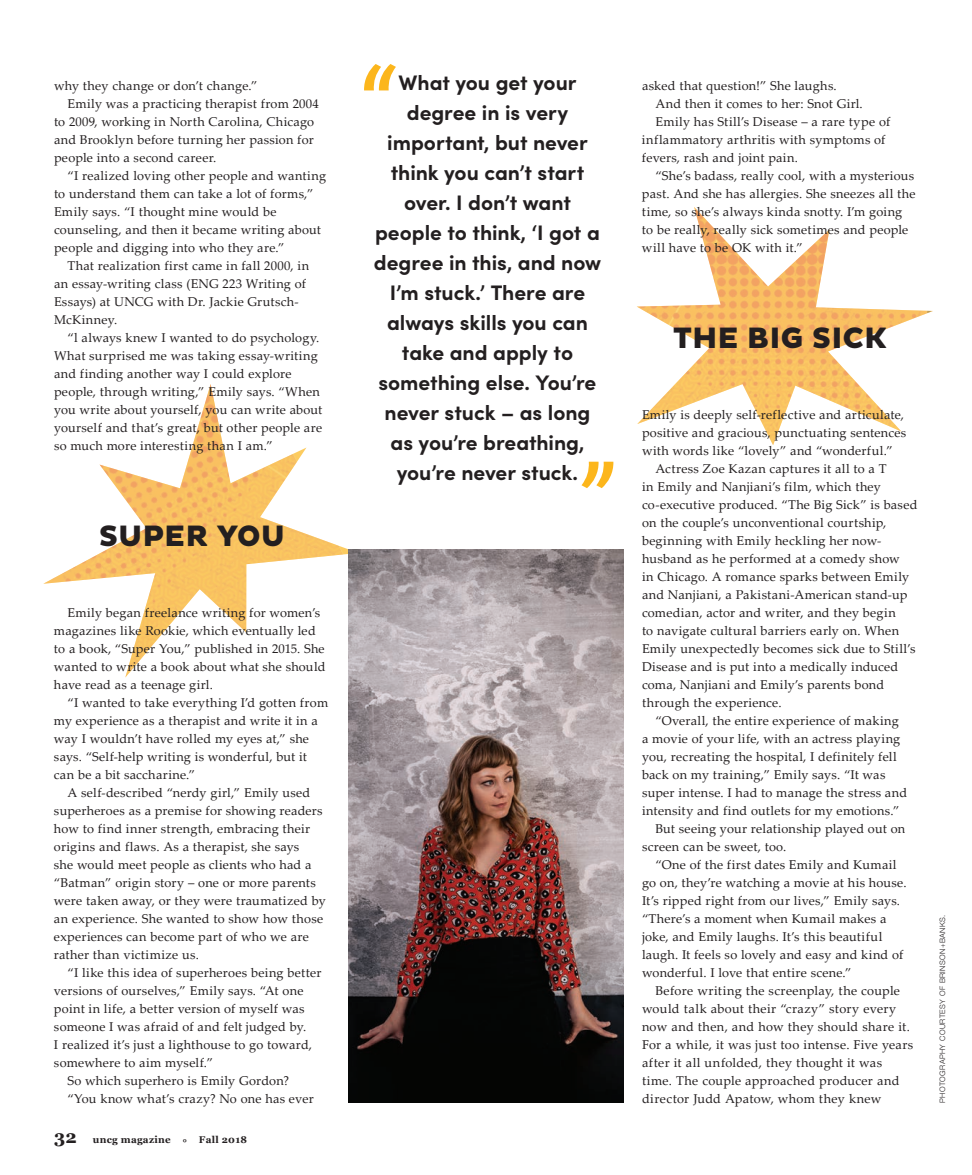
<style>
.page{position:relative;width:972px;height:1175px;background:#fff}
.page>*{position:absolute;margin:0;border:0;box-sizing:border-box;transform-origin:0 0}
.hel_body{font:700 90px "Sofia Pro";color:#fcb61c}
.dept_head_Georgia{font:800 30px "Pluto Sans";letter-spacing:.02em;color:#231f20}
.hel_body-2{font:700 21px/30px "Sofia Pro";letter-spacing:-.005em;color:#231f20;text-align:center}
.t1{font:700 18px "Georgia";color:#231f20}
.body{font:12.75px/18px "Palatino Linotype";letter-spacing:.02em;color:#231f20}
.t2{font:700 9.75px "Georgia";letter-spacing:.025em;color:#231f20}
.cutlines{font:300 7.5px "Helvetica Neue";letter-spacing:.05em;color:#231f20}
</style>
<div class="page">
<img style="left:637px;top:207px;width:296px;height:238px">
<img style="left:43px;top:384px;width:305px;height:293px">
<img style="left:348px;top:549px;width:276px;height:553px">
<p class="body" style="left:54px;top:76px;width:205px">why they change or don’t change.”</p>
<p class="body" style="left:54px;top:94px;width:266px;text-indent:14px">Emily was a practicing therapist from 2004 to 2009, working in North Carolina, Chicago and Brooklyn before turning her passion for people into a second career.</p>
<p class="body" style="left:54px;top:166px;width:274px;text-indent:14px">“I realized loving other people and wanting to understand them can take a lot of forms,” Emily says. “I thought mine would be counseling, and then it became writing about people and digging into who they are.”</p>
<p class="body" style="left:54px;top:256px;width:257px;text-indent:14px">That realization first came in fall 2000, in an essay-writing class (ENG 223 Writing of Essays) at UNCG with Dr. Jackie Grutsch-McKinney.</p>
<p class="body" style="left:54px;top:328px;width:270px;text-indent:14px">“l always knew I wanted to do psychology.<br>What surprised me was taking essay-writing and finding another way I could explore people, through writing,” Emily says. “When you write about yourself, you can write about yourself and that’s great, but other people are so much more interesting than I am.”</p>
<p class="dept_head_Georgia" style="left:99px;top:519px;width:187px">SUPER YOU</p>
<p class="body" style="left:54px;top:603px;width:273px;text-indent:14px">Emily began freelance writing for women’s magazines like Rookie, which eventually led to a book, “Super You,” published in 2015. She wanted to write a book about what she should have read as a teenage girl.</p>
<p class="body" style="left:54px;top:693px;width:276px;text-indent:14px">“I wanted to take everything I’d gotten from my experience as a therapist and write it in a way I wouldn’t have rolled my eyes at,” she says. “Self-help writing is wonderful, but it can be a bit saccharine.”</p>
<p class="body" style="left:54px;top:783px;width:273px;text-indent:14px">A self-described “nerdy girl,” Emily used superheroes as a premise for showing readers how to find inner strength, embracing their origins and flaws. As a therapist, she says<br>she would meet people as clients who had a “Batman” origin story – one or more parents were taken away, or they were traumatized by an experience. She wanted to show how those experiences can become part of who we are rather than victimize us.</p>
<p class="body" style="left:54px;top:963px;width:269px;text-indent:14px">“I like this idea of superheroes being better versions of ourselves,” Emily says. “At one point in life, a better version of myself was someone I was afraid of and felt judged by.<br>I realized it’s just a lighthouse to go toward, somewhere to aim myself.”</p>
<p class="body" style="left:68px;top:1071px;width:223px">So which superhero is Emily Gordon?</p>
<p class="body" style="left:68px;top:1089px;width:248px">“You know what’s crazy? No one has ever</p>
<h3 class="t1" style="left:54px;top:1123px;width:24px">32</h3>
<p class="t2" style="left:93px;top:1132px;width:156px">uncg magazine ° Fall 2018</p>
<p class="hel_body" style="left:360px;top:27px;width:39px">“</p>
<p class="hel_body-2" style="left:374px;top:66px;width:229px">What you get your degree in is very important, but never think you can’t start over. I don’t want people to think, ‘I got a degree in this, and now<br>I’m stuck.’ There are always skills you can take and apply to something else. You’re never stuck – as long as you’re breathing, you’re never stuck.</p>
<p class="hel_body" style="left:579px;top:424px;width:39px">”</p>
<p class="body" style="left:642px;top:76px;width:196px">asked that question!” She laughs.</p>
<p class="body" style="left:656px;top:94px;width:209px">And then it comes to her: Snot Girl.</p>
<p class="body" style="left:642px;top:112px;width:250px;text-indent:14px">Emily has Still’s Disease – a rare type of inflammatory arthritis with symptoms of fevers, rash and joint pain.</p>
<p class="body" style="left:642px;top:166px;width:275px;text-indent:14px">“She’s badass, really cool, with a mysterious past. And she has allergies. She sneezes all the time, so she’s always kinda snotty. I’m going to be really, really sick sometimes and people will have to be OK with it.”</p>
<p class="dept_head_Georgia" style="left:673px;top:321px;width:215px">THE BIG SICK</p>
<p class="body" style="left:642px;top:405px;width:266px">Emily is deeply self-reflective and articulate, positive and gracious, punctuating sentences with words like “lovely” and “wonderful.”</p>
<p class="body" style="left:642px;top:459px;width:277px;text-indent:14px">Actress Zoe Kazan captures it all to a T<br>in Emily and Nanjiani’s film, which they co-executive produced. “The Big Sick” is based on the couple’s unconventional courtship, beginning with Emily heckling her now&shy;husband as he performed at a comedy show<br>in Chicago. A romance sparks between Emily and Nanjiani, a Pakistani-American stand-up comedian, actor and writer, and they begin<br>to navigate cultural barriers early on. When Emily unexpectedly becomes sick due to Still’s Disease and is put into a medically induced coma, Nanjiani and Emily’s parents bond through the experience.</p>
<p class="body" style="left:642px;top:711px;width:267px;text-indent:14px">“Overall, the entire experience of making a movie of your life, with an actress playing you, recreating the hospital, I definitely fell back on my training,” Emily says. “It was super intense. I had to manage the stress and intensity and find outlets for my emotions.”</p>
<p class="body" style="left:642px;top:819px;width:265px;text-indent:14px">But seeing your relationship played out on screen can be sweet, too.</p>
<p class="body" style="left:642px;top:855px;width:266px;text-indent:14px">“One of the first dates Emily and Kumail go on, they’re watching a movie at his house.<br>It’s ripped right from our lives,” Emily says. “There’s a moment when Kumail makes a joke, and Emily laughs. It’s this beautiful laugh. It feels so lovely and easy and kind of wonderful. I love that entire scene.”</p>
<p class="body" style="left:642px;top:981px;width:273px;text-indent:14px">Before writing the screenplay, the couple would talk about their “crazy” story every now and then, and how they should share it.<br>For a while, it was just too intense. Five years after it all unfolded, they thought it was time. The couple approached producer and director Judd Apatow, whom they knew</p>
<p class="cutlines" style="left:936px;top:1102px;width:190px;rotate:-90deg">PHOTOGRAPHY COURTESY OF BRINSON+BANKS.</p>
</div>
